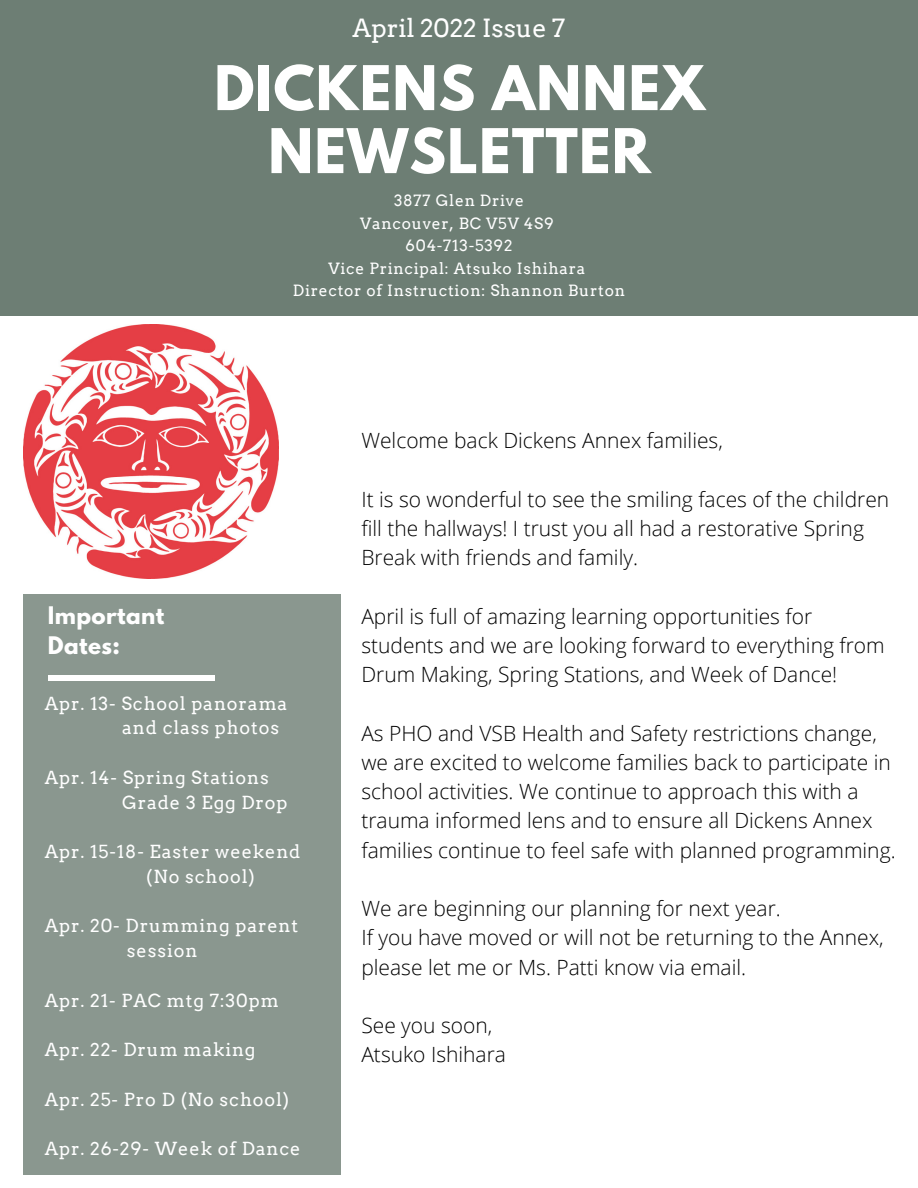
<style>
.page{position:relative;width:918px;height:1188px;background:#fff}
.page>*{position:absolute;margin:0;border:0;box-sizing:border-box;transform-origin:0 0}
.t1{font:700 54.6px/63px "League Spartan";letter-spacing:.02em;color:#fff;text-align:center}
.t2{font:25.05px "Arvo";color:#fff}
.t3{font:700 21.45px/30.5px "League Spartan";letter-spacing:.02em;color:#fff}
.t4{font:300 21px/29.2px "Open Sans";color:#000}
.t5{font:18px "Arvo";letter-spacing:.05em;color:#fff}
.t6{font:15.45px "Arvo";letter-spacing:.05em;color:#fff}
</style>
<div class="page">
<div style="left:0;top:0;width:918px;height:316px;background:#6d7e74"></div>
<div style="left:23px;top:594px;width:318px;height:580px;background:#8a978f"></div>
<hr style="left:48px;top:676px;width:167px;height:4px;background:#fff">
<img style="left:23px;top:325px;width:256px;height:254px">
<p class="t2" style="left:353px;top:13px;width:214px">April 2022 Issue 7</p>
<p class="t1" style="left:214px;top:64px;width:492px">DICKENS ANNEX<br>NEWSLETTER</p>
<p class="t6" style="left:394px;top:192px;width:131px">3877 Glen Drive</p>
<p class="t6" style="left:360px;top:214px;width:195px">Vancouver, BC V5V 4S9</p>
<p class="t6" style="left:406px;top:237px;width:108px">604-713-5392</p>
<p class="t6" style="left:328px;top:259px;width:258px">Vice Principal: Atsuko Ishihara</p>
<p class="t6" style="left:293px;top:282px;width:334px">Director of Instruction: Shannon Burton</p>
<p class="t3" style="left:48px;top:603px;width:118px">Important<br>Dates:</p>
<p class="t5" style="left:45px;top:692px;width:244px">Apr. 13- School panorama</p>
<p class="t5" style="left:122px;top:717px;width:159px">and class photos</p>
<p class="t5" style="left:45px;top:767px;width:226px">Apr. 14- Spring Stations</p>
<p class="t5" style="left:122px;top:791px;width:167px">Grade 3 Egg Drop</p>
<p class="t5" style="left:45px;top:841px;width:257px">Apr. 15-18- Easter weekend</p>
<p class="t5" style="left:146px;top:866px;width:110px">(No school)</p>
<p class="t5" style="left:45px;top:915px;width:255px">Apr. 20- Drumming parent</p>
<p class="t5" style="left:127px;top:940px;width:72px">session</p>
<p class="t5" style="left:45px;top:989px;width:235px">Apr. 21- PAC mtg 7:30pm</p>
<p class="t5" style="left:45px;top:1039px;width:212px">Apr. 22- Drum making</p>
<p class="t5" style="left:45px;top:1088px;width:246px">Apr. 25- Pro D (No school)</p>
<p class="t5" style="left:45px;top:1138px;width:257px">Apr. 26-29- Week of Dance</p>
<p class="t4" style="left:361px;top:425px;width:363px">Welcome back Dickens Annex families,</p>
<p class="t4" style="left:361px;top:484px;width:529px">It is so wonderful to see the smiling faces of the children fill the hallways! I trust you all had a restorative Spring<br>Break with friends and family.</p>
<p class="t4" style="left:361px;top:601px;width:525px">April is full of amazing learning opportunities for students and we are looking forward to everything from<br>Drum Making, Spring Stations, and Week of Dance!</p>
<p class="t4" style="left:361px;top:718px;width:536px">As PHO and VSB Health and Safety restrictions change, we are excited to welcome families back to participate in school activities. We continue to approach this with a trauma informed lens and to ensure all Dickens Annex families continue to feel safe with planned programming.</p>
<p class="t4" style="left:361px;top:893px;width:421px">We are beginning our planning for next year.</p>
<p class="t4" style="left:361px;top:923px;width:524px">If you have moved or will not be returning to the Annex, please let me or Ms. Patti know via email.</p>
<p class="t4" style="left:361px;top:1010px;width:132px">See you soon,</p>
<p class="t4" style="left:361px;top:1040px;width:146px">Atsuko Ishihara</p>
</div>
